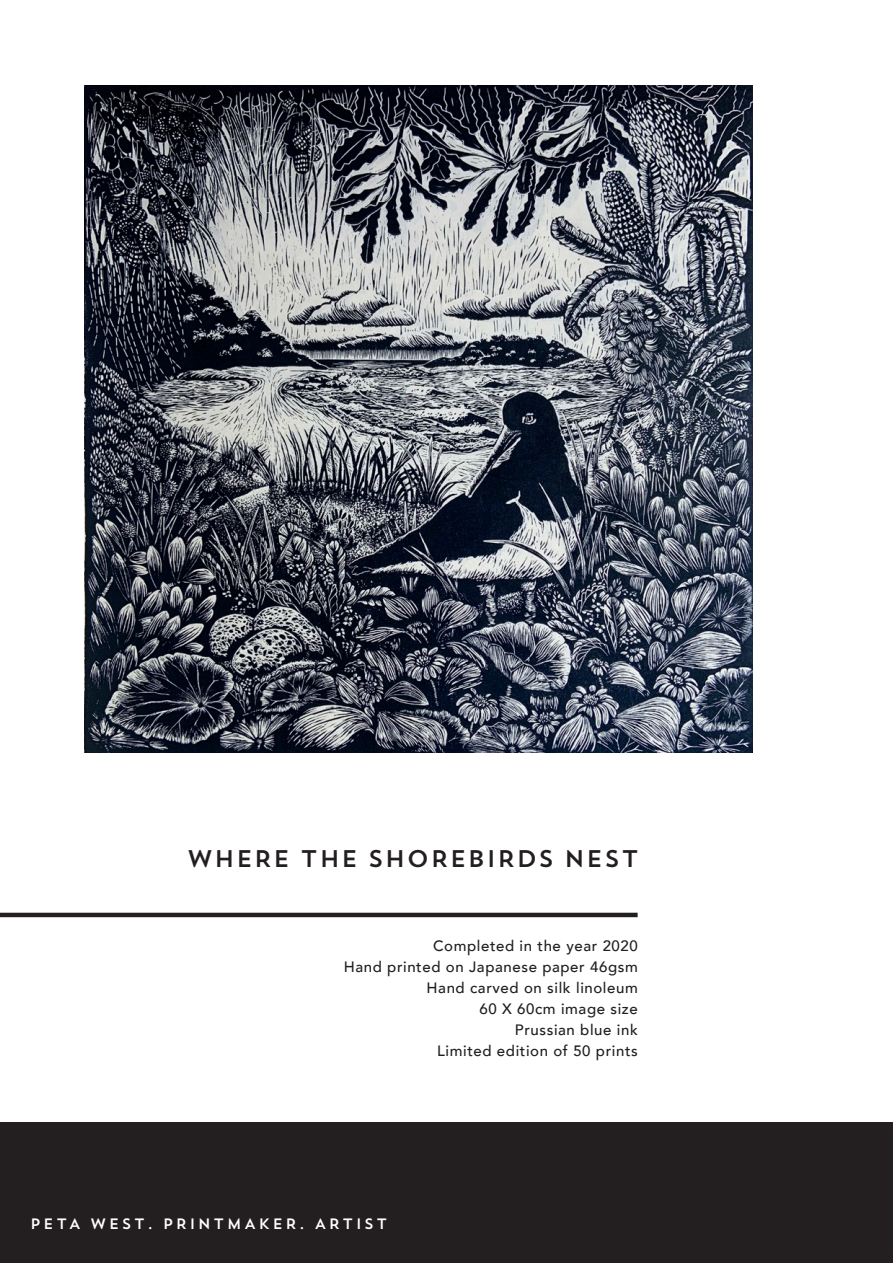
<style>
.page{position:relative;width:893px;height:1263px;background:#fff}
.page>*{position:absolute;margin:0;border:0;box-sizing:border-box;transform-origin:0 0}
.Title_Right{font:24px "Trend Sans One";letter-spacing:-.01em;color:#231f20}
.Description_Right{font:500 15px "Avenir";letter-spacing:.04em;color:#231f20}
.t1{font:15px "Trend Sans One";letter-spacing:.1em;color:#fff}
</style>
<div class="page">
<div style="left:0;top:1123px;width:893px;height:140px;background:#231f20"></div>
<img style="left:85px;top:85px;width:668px;height:668px">
<hr style="left:0;top:913px;width:638px;height:4px;background:#231f20">
<p class="Title_Right" style="left:187px;top:843px;width:455px">WHERE THE SHOREBIRDS NEST</p>
<p class="Description_Right" style="left:433px;top:932px;width:206px">Completed in the year 2020</p>
<p class="Description_Right" style="left:344px;top:953px;width:296px">Hand printed on Japanese paper 46gsm</p>
<p class="Description_Right" style="left:427px;top:974px;width:213px">Hand carved on silk linoleum</p>
<p class="Description_Right" style="left:479px;top:995px;width:160px">60 X 60cm image size</p>
<p class="Description_Right" style="left:515px;top:1016px;width:124px">Prussian blue ink</p>
<p class="Description_Right" style="left:437px;top:1037px;width:202px">Limited edition of 50 prints</p>
<p class="t1" style="left:30px;top:1214px;width:360px">PETA WEST. PRINTMAKER. ARTIST</p>
</div>
